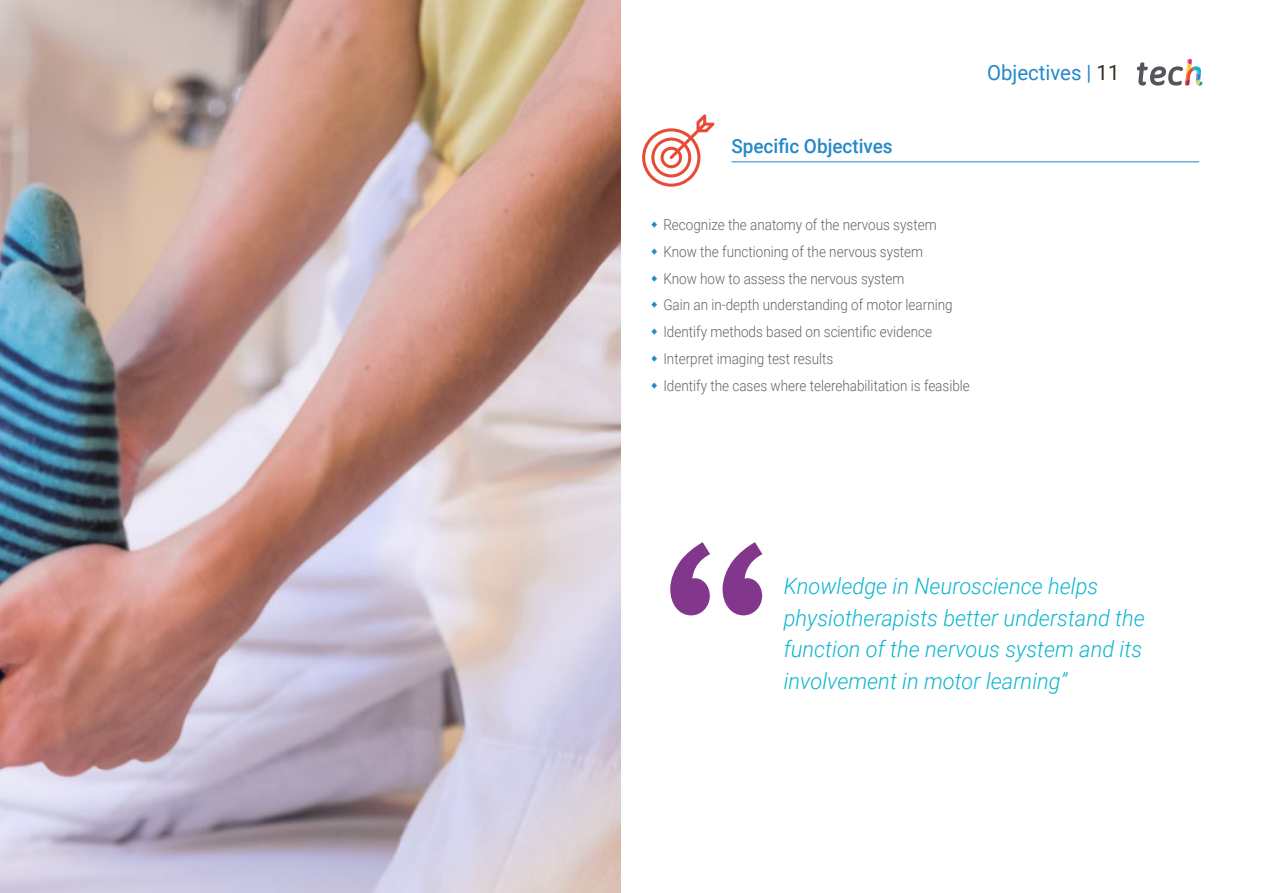
<style>
.page{position:relative;width:1263px;height:893px;background:#fff}
.page>*{position:absolute;margin:0;border:0;box-sizing:border-box;transform-origin:0 0}
.t1{font:italic 300 22.5px/31.5px "Roboto";color:#0fb6cf}
.t2{font:21px "Roboto";color:#2488c9}
.t3{font:500 19.5px "Roboto";color:#2488c9}
.t4{font:300 15px/26.7px "Roboto";color:#61646a;scale:.9 1}
.s1{color:#312e20}
</style>
<div class="page">
<img style="left:0;top:0;width:621px;height:893px">
<svg style="left:1137px;top:59px;width:65px;height:27px"></svg>
<svg style="left:642px;top:114px;width:72px;height:73px"></svg>
<hr style="left:731px;top:161px;width:468px;height:1px;background:#2488c9">
<svg style="left:670px;top:542px;width:92px;height:73px"></svg>
<h3 class="t3" style="left:731px;top:133px;width:163px">Specific Objectives</h3>
<h2 class="t2" style="left:987px;top:57px;width:134px">Objectives | <span class="s1">11</span></h2>
<p class="t4" style="left:663px;top:211px;width:342px">Recognize the anatomy of the nervous system Know the functioning of the nervous system<br>Know how to assess the nervous system<br>Gain an in-depth understanding of motor learning Identify methods based on scientific evidence Interpret imaging test results<br>Identify the cases where telerehabilitation is feasible</p>
<h1 class="t1" style="left:784px;top:570px;width:363px">Knowledge in Neuroscience helps physiotherapists better understand the function of the nervous system and its involvement in motor learning”</h1>
</div>
